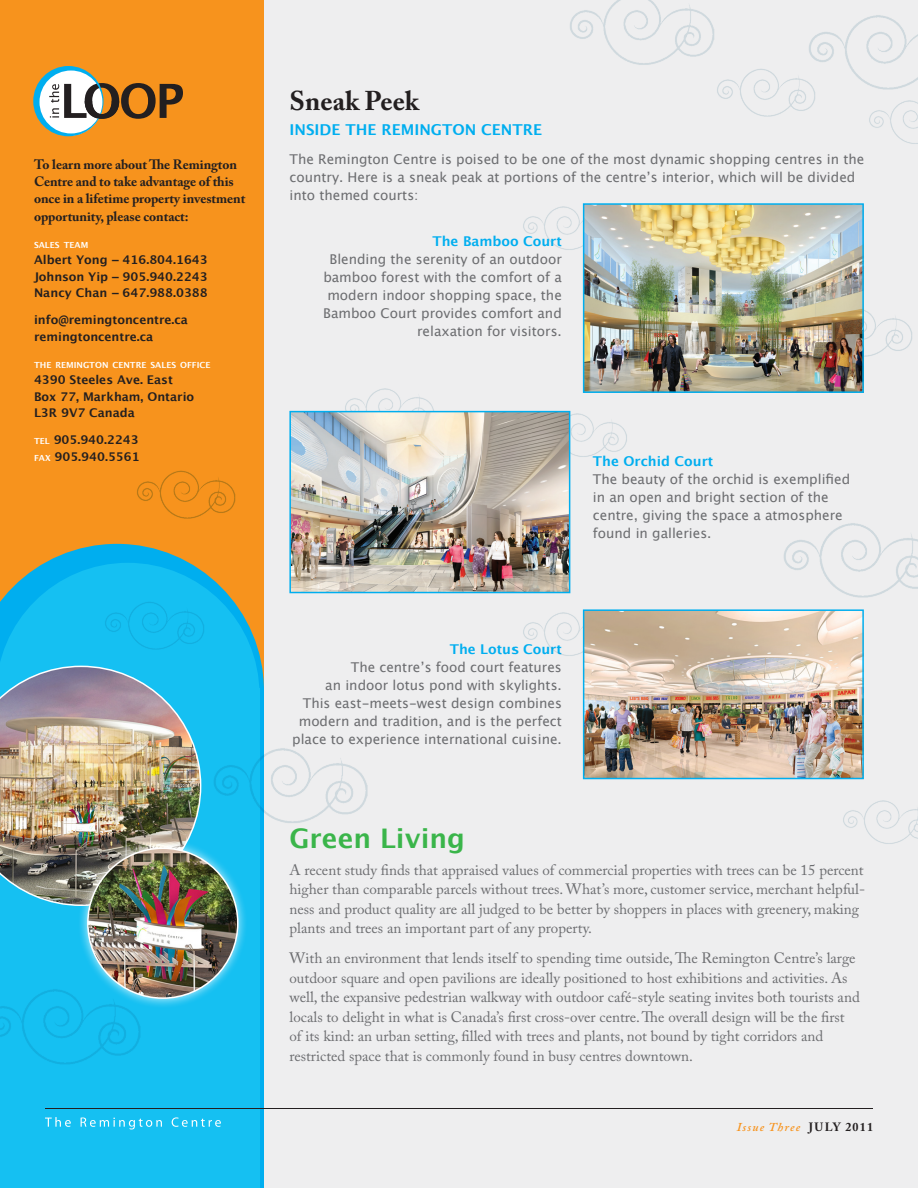
<style>
.page{position:relative;width:918px;height:1188px;background:#fff}
.page>*{position:absolute;margin:0;border:0;box-sizing:border-box;transform-origin:0 0}
.t1{font:700 27px "Lucida Grande";color:#3ab54a}
.t2{font:700 27px "Adobe Caslon Pro";color:#231f20}
.t3{font:15px/19.5px "Adobe Caslon Pro";color:#6c6d70}
.t4{font:700 15px "Lucida Grande";color:#00aeef}
.t5{font:13.5px/18px "Lucida Grande";color:#6c6d70}
.t6{font:700 13.5px/17.2px "Adobe Caslon Pro";letter-spacing:-.005em;color:#231f20}
.t7{font:700 12px/16.5px "Lucida Grande";color:#231f20}
.t8{font:italic 600 12px "Adobe Caslon Pro";letter-spacing:.1em;color:#f7931d}
.t9{font:700 8.4px "Lucida Grande";color:#fff}
.s1{font-family:"Helvetica"}
.s2{font-size:8.4px;color:#fff}
.s3{font-weight:700;color:#00aeef}
.s4{font-weight:700;font-style:normal;color:#231f20}
</style>
<div class="page">
<div style="left:249px;top:0;width:669px;height:1188px;background:#eeeeef"></div>
<div style="left:0;top:0;width:264px;height:1188px;background:#f7931d"></div>
<img style="left:809px;top:15px;width:109px;height:75px">
<img style="left:570px;top:0;width:144px;height:65px">
<img style="left:717px;top:65px;width:106px;height:52px">
<img style="left:864px;top:310px;width:48px;height:47px">
<img style="left:869px;top:100px;width:49px;height:44px">
<img style="left:843px;top:800px;width:75px;height:44px">
<img style="left:338px;top:388px;width:104px;height:23px">
<svg style="left:33px;top:66px;width:150px;height:70px"></svg>
<svg style="left:44px;top:544px;width:220px;height:294px"></svg>
<svg style="left:0;top:563px;width:259px;height:125px;background:#30b6d4"></svg>
<div style="left:0;top:688px;width:260px;height:500px;background:#15c0f2"></div>
<img style="left:137px;top:470px;width:99px;height:49px">
<img style="left:97px;top:598px;width:115px;height:55px">
<hr style="left:45px;top:1108px;width:828px;height:1px;background:#231f20">
<svg style="left:45px;top:1117px;width:26px;height:10px"></svg>
<svg style="left:81px;top:1118px;width:81px;height:12px"></svg>
<svg style="left:172px;top:1117px;width:49px;height:10px"></svg>
<img style="left:784px;top:523px;width:134px;height:75px">
<img style="left:201px;top:742px;width:167px;height:91px">
<img style="left:523px;top:203px;width:60px;height:50px">
<img style="left:530px;top:410px;width:97px;height:50px">
<img style="left:523px;top:609px;width:60px;height:50px">
<img style="left:0;top:666px;width:201px;height:240px">
<div style="left:77px;top:838px;width:170px;height:170px;background:#fff;opacity:.75"></div>
<img style="left:88px;top:848px;width:150px;height:150px;border-radius:75px">
<img style="left:292px;top:414px;width:275px;height:176px">
<div style="left:289px;top:411px;width:281px;height:182px;border:2px solid #00aeef"></div>
<img style="left:586px;top:612px;width:275px;height:164px">
<div style="left:583px;top:609px;width:281px;height:170px;border:2px solid #00aeef"></div>
<img style="left:586px;top:206px;width:275px;height:184px">
<div style="left:583px;top:203px;width:281px;height:190px;border:2px solid #00aeef"></div>
<p class="t6" style="left:34px;top:156px;width:213px">To learn more about The Remington Centre and to take advantage of this once in a lifetime property investment opportunity, please contact:</p>
<p class="t9" style="left:34px;top:238px;width:56px">SALES TEAM</p>
<p class="t7" style="left:34px;top:252px;width:175px;text-align:justify">Albert Yong <span class="s1">–</span> 416.804.1643<br>Johnson Yip <span class="s1">–</span> 905.940.2243<br>Nancy Chan <span class="s1">–</span> 647.988.0388</p>
<p class="t7" style="left:34px;top:312px;width:156px">info@remingtoncentre.ca</p>
<p class="t7" style="left:34px;top:328px;width:121px">remingtoncentre.ca</p>
<p class="t9" style="left:34px;top:358px;width:178px">THE REMINGTON CENTRE SALES OFFICE</p>
<p class="t7" style="left:34px;top:372px;width:162px">4390 Steeles Ave. East<br>Box 77, Markham, Ontario<br>L3R 9V7 Canada</p>
<p class="t7" style="left:34px;top:432px;width:107px"><span class="s2">TEL</span> 905.940.2243<br><span class="s2">FAX</span> 905.940.5561</p>
<p class="t2" style="left:290px;top:85px;width:131px">Sneak Peek</p>
<p class="t4" style="left:290px;top:118px;width:254px">INSIDE THE REMINGTON CENTRE</p>
<p class="t5" style="left:290px;top:150px;width:576px">The Remington Centre is poised to be one of the most dynamic shopping centres in the country. Here is a sneak peak at portions of the centre’s interior, which will be divided into themed courts:</p>
<p class="t5" style="left:323px;top:233px;width:240px;text-align:right"><span class="s3">The Bamboo Court<br></span>Blending the serenity of an outdoor bamboo forest with the comfort of a modern indoor shopping space, the<br>Bamboo Court provides comfort and relaxation for visitors.</p>
<p class="t5" style="left:593px;top:453px;width:259px"><span class="s3">The Orchid Court<br></span>The beauty of the orchid is exemplified in an open and bright section of the centre, giving the space a atmosphere found in galleries.</p>
<p class="t5" style="left:292px;top:640px;width:271px;text-align:right"><span class="s3">The Lotus Court<br></span>The centre’s food court features<br>an indoor lotus pond with skylights.<br>This east-meets-west design combines modern and tradition, and is the perfect place to experience international cuisine.</p>
<p class="t1" style="left:290px;top:816px;width:177px">Green Living</p>
<p class="t3" style="left:290px;top:860px;width:577px">A recent study finds that appraised values of commercial properties with trees can be 15 percent higher than comparable parcels without trees. What’s more, customer service, merchant helpful&shy;ness and product quality are all judged to be better by shoppers in places with greenery, making plants and trees an important part of any property.</p>
<p class="t3" style="left:290px;top:948px;width:572px">With an environment that lends itself to spending time outside, The Remington Centre’s large outdoor square and open pavilions are ideally positioned to host exhibitions and activities. As well, the expansive pedestrian walkway with outdoor café-style seating invites both tourists and locals to delight in what is Canada’s first cross-over centre. The overall design will be the first of its kind: an urban setting, filled with trees and plants, not bound by tight corridors and restricted space that is commonly found in busy centres downtown.</p>
<p class="t8" style="left:737px;top:1120px;width:138px">Issue Three <span class="s4">JULY 2011</span></p>
</div>
